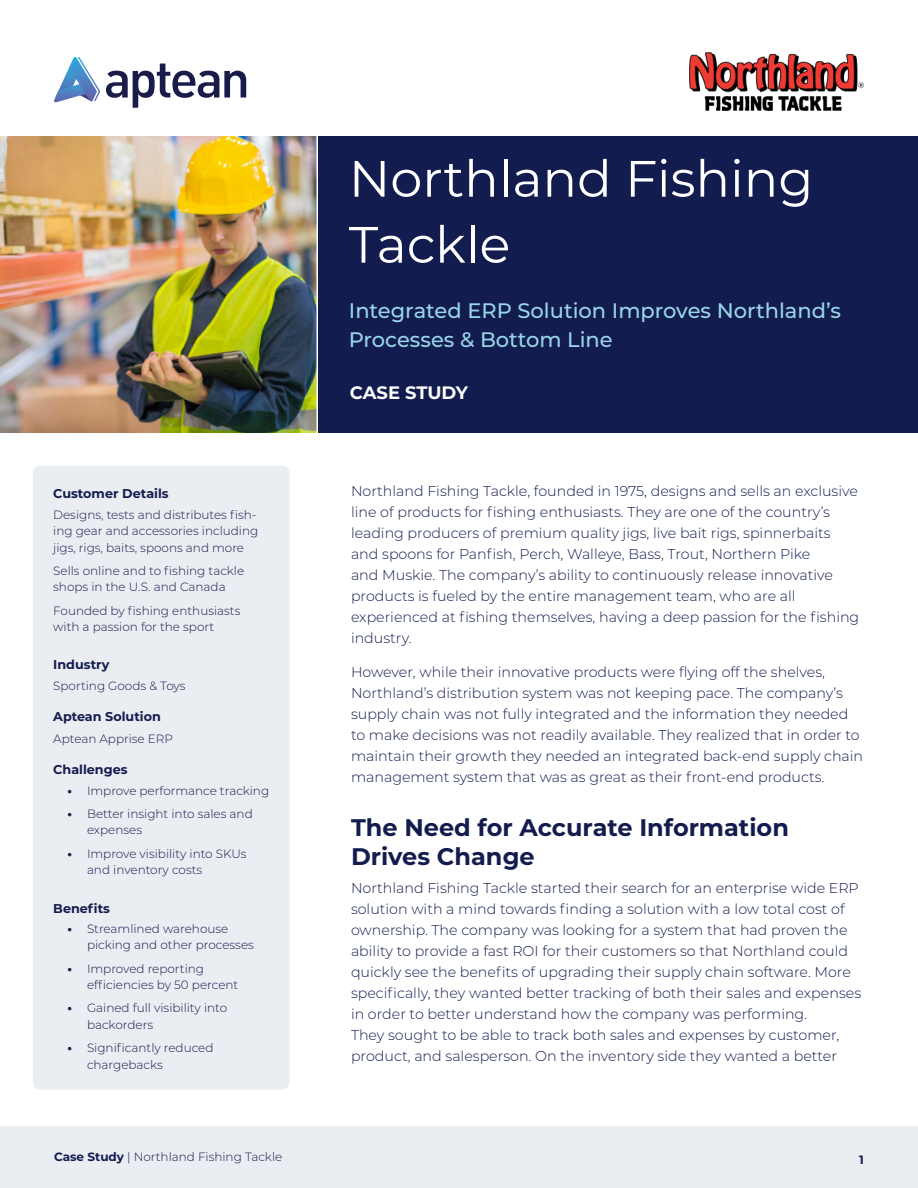
<style>
.page{position:relative;width:918px;height:1188px;background:#fff}
.page>*{position:absolute;margin:0;border:0;box-sizing:border-box;transform-origin:0 0}
.t1{font:51px/66px "Montserrat";color:#fff}
.t2{font:700 24px/28.5px "Montserrat";color:#131c4e}
.t3{font:500 21px/28.5px "Montserrat";color:#98d5e9}
.t4{font:700 18px "Montserrat";letter-spacing:-.01em;color:#fff}
.t5{font:300 14.25px/21px "Montserrat";color:#131c4e}
.t6{font:700 12.75px "Montserrat";color:#131c4e}
.t7{font:300 12px/16.5px "Montserrat";color:#131c4e}
.t8{font:700 12px "Montserrat";color:#131c4e}
.s1{font-weight:800}
.s2{font-weight:700}
</style>
<div class="page">
<div style="left:0;top:1126px;width:918px;height:62px;background:#eaedf1"></div>
<svg style="left:106px;top:64px;width:140px;height:44px"></svg>
<svg style="left:54px;top:57px;width:46px;height:46px"></svg>
<div style="left:318px;top:136px;width:600px;height:297px;background:#131c4e"></div>
<img style="left:0;top:136px;width:316px;height:297px">
<img style="left:690px;top:52px;width:174px;height:59px">
<div style="left:33px;top:466px;width:257px;height:624px;background:#eaedf1;border-radius:7px"></div>
<h1 class="t1" style="left:349px;top:144px;width:466px">Northland Fishing<br>Tackle</h1>
<h3 class="t3" style="left:349px;top:296px;width:494px">Integrated ERP Solution Improves Northland’s<br>Processes &amp; Bottom Line</h3>
<p class="t6" style="left:53px;top:485px;width:117px">Customer Details</p>
<p class="t7" style="left:53px;top:506px;width:207px">Designs, tests and distributes fish&shy;ing gear and accessories including jigs, rigs, baits, spoons and more</p>
<p class="t7" style="left:53px;top:562px;width:193px">Sells online and to fishing tackle shops in the U.S. and Canada</p>
<p class="t7" style="left:53px;top:602px;width:189px">Founded by fishing enthusiasts with a passion for the sport</p>
<p class="t6" style="left:53px;top:656px;width:58px">Industry</p>
<p class="t7" style="left:53px;top:677px;width:134px">Sporting Goods &amp; Toys</p>
<p class="t6" style="left:53px;top:707px;width:109px">Aptean Solution</p>
<p class="t7" style="left:53px;top:730px;width:121px">Aptean Apprise ERP</p>
<p class="t6" style="left:53px;top:761px;width:76px">Challenges</p>
<p class="t7" style="left:67px;top:782px;width:203px"><span class="s1">•</span> Improve performance tracking</p>
<p class="t7" style="left:87px;top:805px;width:167px;text-indent:-20px"><span class="s1">•</span> Better insight into sales and expenses</p>
<p class="t7" style="left:87px;top:845px;width:161px;text-indent:-20px"><span class="s1">•</span> Improve visibility into SKUs and inventory costs</p>
<p class="t6" style="left:53px;top:899px;width:58px">Benefits</p>
<p class="t7" style="left:87px;top:920px;width:168px;text-indent:-20px"><span class="s1">•</span> Streamlined warehouse picking and other processes</p>
<p class="t7" style="left:87px;top:960px;width:153px;text-indent:-20px"><span class="s1">•</span> Improved reporting efficiencies by 50 percent</p>
<p class="t7" style="left:87px;top:999px;width:142px;text-indent:-20px"><span class="s1">•</span> Gained full visibility into backorders</p>
<p class="t7" style="left:87px;top:1039px;width:128px;text-indent:-20px"><span class="s1">•</span> Significantly reduced chargebacks</p>
<p class="t4" style="left:350px;top:380px;width:120px">CASE STUDY</p>
<p class="t5" style="left:351px;top:480px;width:510px">Northland Fishing Tackle, founded in 1975, designs and sells an exclusive line of products for fishing enthusiasts. They are one of the country’s leading producers of premium quality jigs, live bait rigs, spinnerbaits and spoons for Panfish, Perch, Walleye, Bass, Trout, Northern Pike<br>and Muskie. The company’s ability to continuously release innovative products is fueled by the entire management team, who are all experienced at fishing themselves, having a deep passion for the fishing industry.</p>
<p class="t5" style="left:351px;top:661px;width:514px">However, while their innovative products were flying off the shelves, Northland’s distribution system was not keeping pace. The company’s supply chain was not fully integrated and the information they needed to make decisions was not readily available. They realized that in order to maintain their growth they needed an integrated back-end supply chain management system that was as great as their front-end products.</p>
<h2 class="t2" style="left:351px;top:812px;width:439px">The Need for Accurate Information<br>Drives Change</h2>
<p class="t5" style="left:351px;top:877px;width:512px">Northland Fishing Tackle started their search for an enterprise wide ERP solution with a mind towards finding a solution with a low total cost of ownership. The company was looking for a system that had proven the ability to provide a fast ROI for their customers so that Northland could quickly see the benefits of upgrading their supply chain software. More specifically, they wanted better tracking of both their sales and expenses in order to better understand how the company was performing.<br>They sought to be able to track both sales and expenses by customer, product, and salesperson. On the inventory side they wanted a better</p>
<p class="t7" style="left:54px;top:1149px;width:230px"><span class="s2">Case Study</span> | Northland Fishing Tackle</p>
<p class="t8" style="left:859px;top:1151px;width:6px">1</p>
</div>
